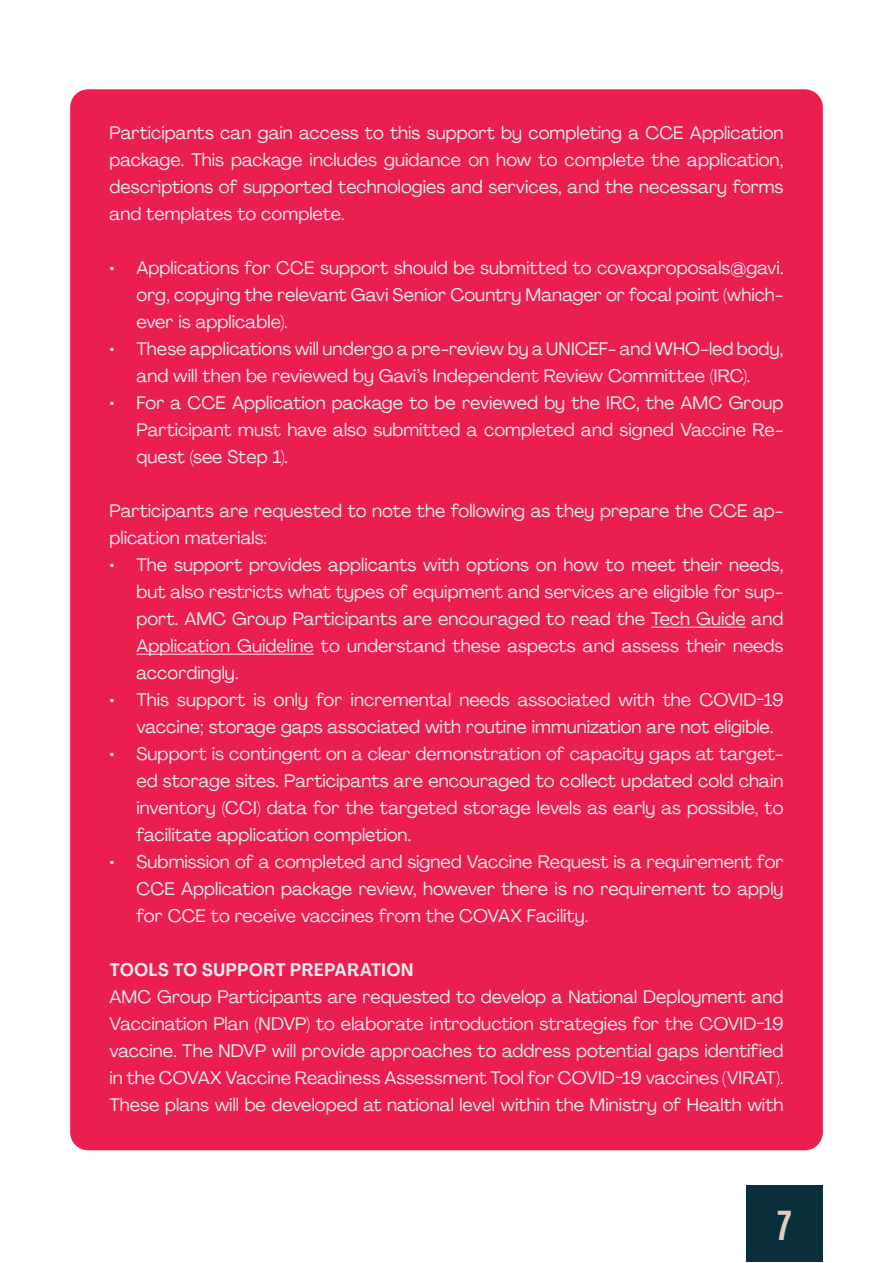
<style>
.page{position:relative;width:893px;height:1263px;background:#fff}
.page>*{position:absolute;margin:0;border:0;box-sizing:border-box;transform-origin:0 0}
.t1{font:45px "Acumin Variable Concept";color:#e1ccc2}
.t2{font:18px/27px "Agrandir";color:#ececee;text-align:justify}
.t3{font:700 18px "Agrandir Text";letter-spacing:.005em;color:#ececee}
</style>
<div class="page">
<div style="left:746px;top:1185px;width:77px;height:77px;background:#082f3b"></div>
<div style="left:70px;top:89px;width:753px;height:1061px;background:#ea1f50;border-radius:18px"></div>
<hr style="left:651px;top:627px;width:95px;height:1px;background:#ececee">
<hr style="left:136px;top:654px;width:178px;height:1px;background:#ececee">
<p class="t2" style="left:109px;top:119px;width:675px">Participants can gain access to this support by completing a CCE Application package. This package includes guidance on how to complete the application, descriptions of supported technologies and services, and the necessary forms and templates to complete.</p>
<p class="t2" style="left:136px;top:254px;width:648px;text-indent:-27px">• Applications for CCE support should be submitted to covaxproposals@gavi. org, copying the relevant Gavi Senior Country Manager or focal point (which&shy;ever is applicable).</p>
<p class="t2" style="left:109px;top:335px;width:675px;text-align:center">• These applications will undergo a pre-review by a UNICEF- and WHO-led body, and will then be reviewed by Gavi’s Independent Review Committee (IRC).</p>
<p class="t2" style="left:136px;top:389px;width:648px;text-indent:-27px">• For a CCE Application package to be reviewed by the IRC, the AMC Group Participant must have also submitted a completed and signed Vaccine Re&shy;quest (see Step 1).</p>
<p class="t2" style="left:109px;top:497px;width:675px">Participants are requested to note the following as they prepare the CCE ap&shy;plication materials:</p>
<p class="t2" style="left:136px;top:551px;width:648px;text-indent:-27px">• The support provides applicants with options on how to meet their needs, but also restricts what types of equipment and services are eligible for sup&shy;port. AMC Group Participants are encouraged to read the Tech Guide and Application Guideline to understand these aspects and assess their needs accordingly.</p>
<p class="t2" style="left:136px;top:686px;width:648px;text-indent:-27px">• This support is only for incremental needs associated with the COVID-19 vaccine; storage gaps associated with routine immunization are not eligible.</p>
<p class="t2" style="left:136px;top:740px;width:648px;text-indent:-27px">• Support is contingent on a clear demonstration of capacity gaps at target&shy;ed storage sites. Participants are encouraged to collect updated cold chain inventory (CCI) data for the targeted storage levels as early as possible, to facilitate application completion.</p>
<p class="t2" style="left:136px;top:848px;width:648px;text-indent:-27px">• Submission of a completed and signed Vaccine Request is a requirement for CCE Application package review, however there is no requirement to apply for CCE to receive vaccines from the COVAX Facility.</p>
<p class="t3" style="left:109px;top:958px;width:306px">TOOLS TO SUPPORT PREPARATION</p>
<p class="t2" style="left:109px;top:983px;width:675px">AMC Group Participants are requested to develop a National Deployment and Vaccination Plan (NDVP) to elaborate introduction strategies for the COVID-19 vaccine. The NDVP will provide approaches to address potential gaps identified in the COVAX Vaccine Readiness Assessment Tool for COVID-19 vaccines (VIRAT).<br>These plans will be developed at national level within the Ministry of Health with</p>
<h1 class="t1" style="left:778px;top:1193px;width:15px">7</h1>
</div>
